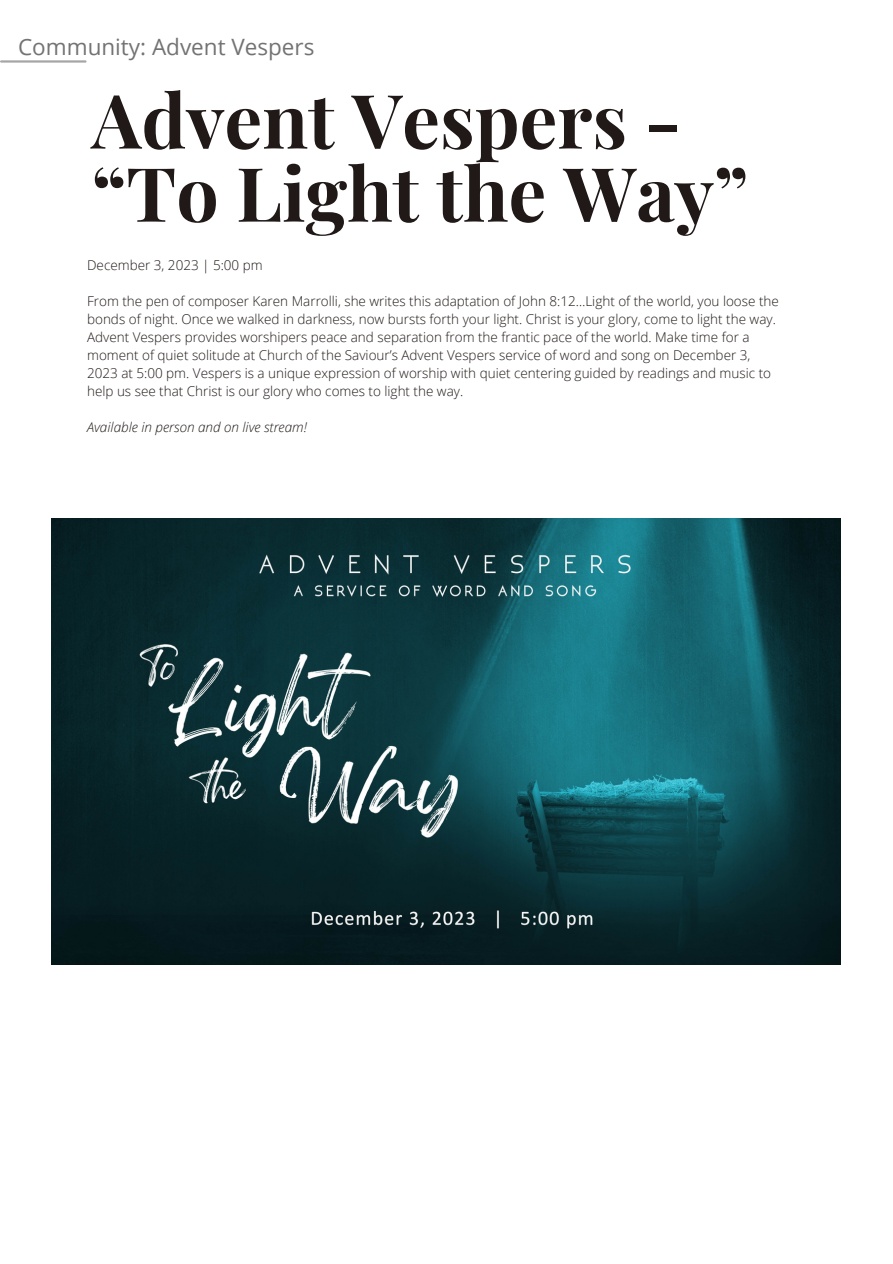
<style>
.page{position:relative;width:893px;height:1264px;background:#fff}
.page>*{position:absolute;margin:0;border:0;box-sizing:border-box;transform-origin:0 0}
.t1{font:700 75px/73.1px "Playfair Display";color:#201917}
.t2{font:22.5px "Open Sans";color:#737373}
.t3{font:300 13.5px "Open Sans";color:#201917}
.t4{font:italic 300 13.5px "Open Sans";color:#201917}
</style>
<div class="page">
<hr style="left:1px;top:60px;width:84px;height:3px;background:#a6a6a6">
<img style="left:51px;top:519px;width:789px;height:445px">
<p class="t2" style="left:18px;top:31px;width:298px">Community: Advent Vespers</p>
<p class="t1" style="left:91px;top:81px;width:658px">Advent Vespers - “To Light the Way”</p>
<p class="t3" style="left:87px;top:255px;width:177px">December 3, 2023 | 5:00 pm</p>
<p class="t3" style="left:87px;top:291px;width:693px">From the pen of composer Karen Marrolli, she writes this adaptation of John 8:12…Light of the world, you loose the</p>
<p class="t3" style="left:87px;top:309px;width:690px">bonds of night. Once we walked in darkness, now bursts forth your light. Christ is your glory, come to light the way.</p>
<p class="t3" style="left:87px;top:327px;width:664px">Advent Vespers provides worshipers peace and separation from the frantic pace of the world. Make time for a</p>
<p class="t3" style="left:87px;top:345px;width:664px">moment of quiet solitude at Church of the Saviour’s Advent Vespers service of word and song on December 3,</p>
<p class="t3" style="left:87px;top:363px;width:685px">2023 at 5:00 pm. Vespers is a unique expression of worship with quiet centering guided by readings and music to</p>
<p class="t3" style="left:87px;top:381px;width:377px">help us see that Christ is our glory who comes to light the way.</p>
<p class="t4" style="left:87px;top:417px;width:221px">Available in person and on live stream!</p>
</div>
